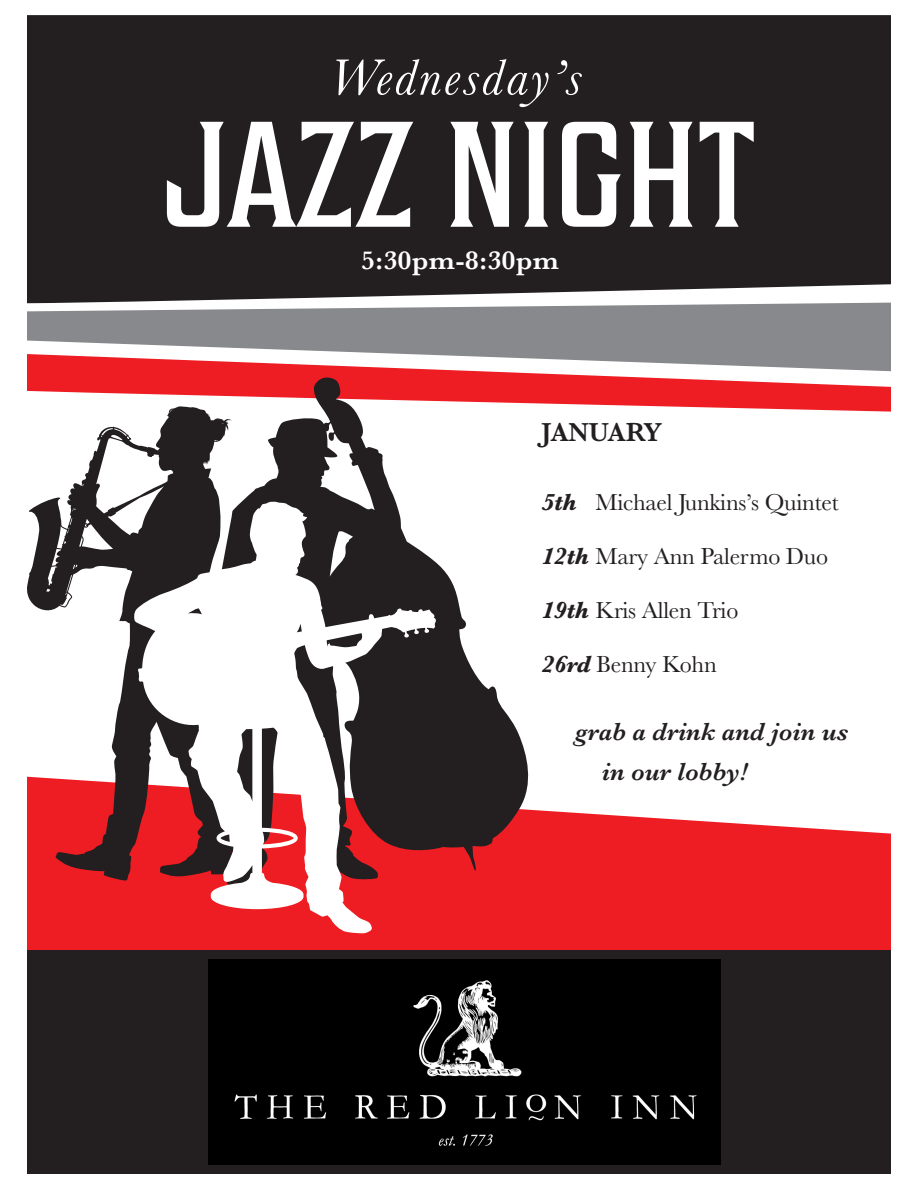
<style>
.page{position:relative;width:918px;height:1188px;background:#fff}
.page>*{position:absolute;margin:0;border:0;box-sizing:border-box;transform-origin:0 0}
.t1{font:300 150px "Sheepman";color:#fff}
.t2{font:italic 52.5px "Baskerville";letter-spacing:.05em;color:#fff}
.t3{font:600 27px "Baskerville";letter-spacing:.025em;color:#fff}
.t4{font:600 27px "Baskerville";letter-spacing:-.03em;color:#231f20}
.t5{font:italic 600 25.5px "Baskerville";color:#231f20}
.t6{font:24px "Baskerville";letter-spacing:-.01em;color:#231f20}
.s1{font-weight:700;font-style:italic}
</style>
<div class="page">
<svg style="left:27px;top:371px;width:864px;height:41px;fill:#ee1d23"></svg>
<svg style="left:27px;top:303px;width:864px;height:68px;fill:#87898c"></svg>
<div style="left:27px;top:15px;width:864px;height:288px;background:#231f20"></div>
<div style="left:27px;top:810px;width:864px;height:140px;background:#ee1d23"></div>
<svg style="left:220px;top:376px;width:314px;height:512px"></svg>
<svg style="left:27px;top:406px;width:209px;height:475px"></svg>
<svg style="left:133px;top:501px;width:303px;height:432px"></svg>
<svg style="left:353px;top:143px;width:25px;height:14px"></svg>
<svg style="left:389px;top:146px;width:37px;height:14px"></svg>
<div style="left:27px;top:950px;width:864px;height:224px;background:#231f20"></div>
<img style="left:208px;top:960px;width:512px;height:204px">
<p class="t2" style="left:329px;top:42px;width:254px">Wednesday’s</p>
<p class="t1" style="left:163px;top:97px;width:594px">JAZZ NIGHT</p>
<p class="t3" style="left:361px;top:241px;width:199px">5:30pm-8:30pm</p>
<p class="t4" style="left:542px;top:414px;width:122px">JANUARY</p>
<p class="t6" style="left:542px;top:487px;width:299px"><span class="s1">5th</span> Michael Junkins’s Quintet</p>
<p class="t6" style="left:542px;top:541px;width:288px"><span class="s1">12th</span> Mary Ann Palermo Duo</p>
<p class="t6" style="left:542px;top:595px;width:198px"><span class="s1">19th</span> Kris Allen Trio</p>
<p class="t6" style="left:542px;top:649px;width:177px"><span class="s1">26rd</span> Benny Kohn</p>
<p class="t5" style="left:575px;top:714px;width:275px">grab a drink and join us</p>
<p class="t5" style="left:602px;top:755px;width:146px">in our lobby!</p>
</div>
